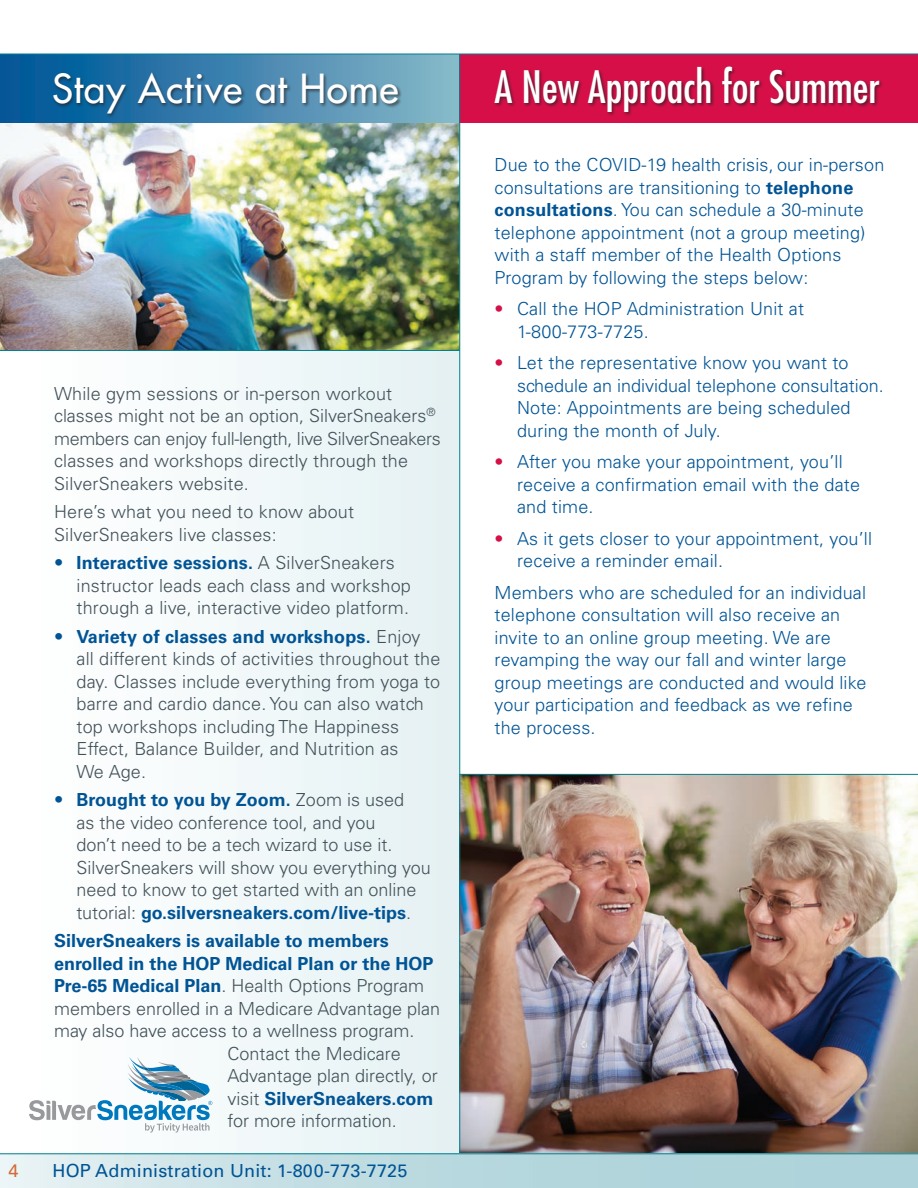
<style>
.page{position:relative;width:918px;height:1188px;background:#fff}
.page>*{position:absolute;margin:0;border:0;box-sizing:border-box;transform-origin:0 0}
.CK_A_head{font:condensed 43.5px "Futura Std";color:#fff}
.CK_A_head-2{font:500 39px "Futura Std";letter-spacing:.02em;color:#fff}
.CK_Body{font:300 18px/22.5px "Univers LT Std";color:#425159}
.CK_Body-2{font:300 18px/22.5px "Univers LT Std";letter-spacing:.01em;color:#005495}
.CK_Body-3{font:700 18px "Univers LT Std";color:#005495}
.t1{font:18px "Univers LT Std";letter-spacing:.01em;color:#005495}
.t2{font:18px "Univers LT Std";color:#d56a37}
.s1{font-size:18.6px;color:#005495}
.s2{font-weight:700;color:#005495}
.s3{font-weight:300;color:#425159}
.s4{font-weight:700}
.s5{color:#d60f48}
</style>
<div class="page">
<div style="left:0;top:112px;width:460px;height:1052px;background:#f3f8f9"></div>
<img style="left:0;top:122px;width:459px;height:228px">
<img style="left:460px;top:775px;width:458px;height:378px">
<div style="left:0;top:54px;width:477px;height:68px;background:linear-gradient(to right,#005195,#8dbbca)"></div>
<div style="left:460px;top:54px;width:458px;height:68px;background:#d60f48"></div>
<div style="left:52px;top:71px;width:350px;height:47px;background:#231f20;opacity:.65"></div>
<div style="left:493px;top:66px;width:391px;height:50px;background:#231f20;opacity:.65"></div>
<hr style="left:460px;top:774px;width:458px;height:1px;background:#007f8d">
<hr style="left:0;top:350px;width:460px;height:1px;background:#007f8d">
<hr style="left:459px;top:54px;width:1px;height:1124px;background:#007f8d">
<svg style="left:29px;top:1057px;width:183px;height:76px"></svg>
<div style="left:0;top:1154px;width:918px;height:34px;background:linear-gradient(to right,#ddecef,#a2cdd4)"></div>
<hr style="left:0;top:54px;width:918px;height:1px;background:#007f8d">
<hr style="left:0;top:1153px;width:918px;height:1px;background:#007f8d">
<p class="CK_A_head-2" style="left:52px;top:64px;width:348px">Stay Active at Home</p>
<p class="CK_A_head" style="left:495px;top:61px;width:387px">A New Approach for Summer</p>
<p class="CK_Body" style="left:54px;top:382px;width:388px">While gym sessions or in-person workout classes might not be an option, SilverSneakers<sup>® </sup>members can enjoy full-length, live SilverSneakers classes and workshops directly through the SilverSneakers website.</p>
<p class="CK_Body" style="left:54px;top:501px;width:302px">Here’s what you need to know about<br>SilverSneakers live classes:</p>
<p class="CK_Body" style="left:76px;top:552px;width:336px;text-indent:-22px"><span class="s1">•</span> <span class="s2">Interactive sessions.</span> A SilverSneakers instructor leads each class and workshop through a live, interactive video platform.</p>
<p class="CK_Body" style="left:76px;top:625px;width:365px;text-indent:-22px"><span class="s1">•</span> <span class="s2">Variety of classes and workshops.</span> Enjoy all different kinds of activities throughout the day. Classes include everything from yoga to barre and cardio dance. You can also watch top workshops including The Happiness Effect, Balance Builder, and Nutrition as<br>We Age.</p>
<p class="CK_Body" style="left:76px;top:789px;width:356px;text-indent:-22px"><span class="s1">•</span> <span class="s2">Brought to you by Zoom.</span> Zoom is used<br>as the video conference tool, and you<br>don’t need to be a tech wizard to use it.<br>SilverSneakers will show you everything you need to know to get started with an online tutorial: <span class="s2">go.silversneakers.com/live-tips</span>.</p>
<p class="CK_Body-3" style="left:54px;top:930px;width:336px">SilverSneakers is available to members</p>
<p class="CK_Body-3" style="left:54px;top:953px;width:381px">enrolled in the HOP Medical Plan or the HOP</p>
<p class="CK_Body" style="left:54px;top:975px;width:372px"><span class="s2">Pre-65 Medical Plan</span>. Health Options Program</p>
<p class="CK_Body" style="left:54px;top:997px;width:388px">members enrolled in a Medicare Advantage plan</p>
<p class="CK_Body" style="left:54px;top:1020px;width:362px">may also have access to a wellness program.</p>
<p class="CK_Body" style="left:227px;top:1042px;width:175px">Contact the Medicare</p>
<p class="CK_Body" style="left:227px;top:1065px;width:212px">Advantage plan directly, or</p>
<p class="CK_Body-3" style="left:227px;top:1088px;width:208px"><span class="s3">visit</span> SilverSneakers.com</p>
<p class="CK_Body" style="left:227px;top:1110px;width:171px">for more information.</p>
<p class="t2" style="left:8px;top:1160px;width:12px">4</p>
<p class="t1" style="left:52px;top:1160px;width:357px">HOP Administration Unit: 1-800-773-7725</p>
<p class="CK_Body-2" style="left:495px;top:154px;width:391px">Due to the COVID-19 health crisis, our in-person consultations are transitioning to <span class="s4">telephone consultations</span>. You can schedule a 30-minute telephone appointment (not a group meeting) with a staff member of the Health Options Program by following the steps below:</p>
<p class="CK_Body-2" style="left:517px;top:298px;width:288px;text-indent:-22px"><span class="s5">•</span> Call the HOP Administration Unit at<br>1-800-773-7725.</p>
<p class="CK_Body-2" style="left:517px;top:352px;width:368px;text-indent:-22px"><span class="s5">•</span> Let the representative know you want to schedule an individual telephone consultation.<br>Note: Appointments are being scheduled during the month of July.</p>
<p class="CK_Body-2" style="left:517px;top:451px;width:344px;text-indent:-22px"><span class="s5">•</span> After you make your appointment, you’ll receive a confirmation email with the date and time.</p>
<p class="CK_Body-2" style="left:517px;top:527px;width:357px;text-indent:-22px"><span class="s5">•</span> As it gets closer to your appointment, you’ll receive a reminder email.</p>
<p class="CK_Body-2" style="left:495px;top:581px;width:373px">Members who are scheduled for an individual telephone consultation will also receive an invite to an online group meeting. We are revamping the way our fall and winter large group meetings are conducted and would like your participation and feedback as we refine the process.</p>
</div>
